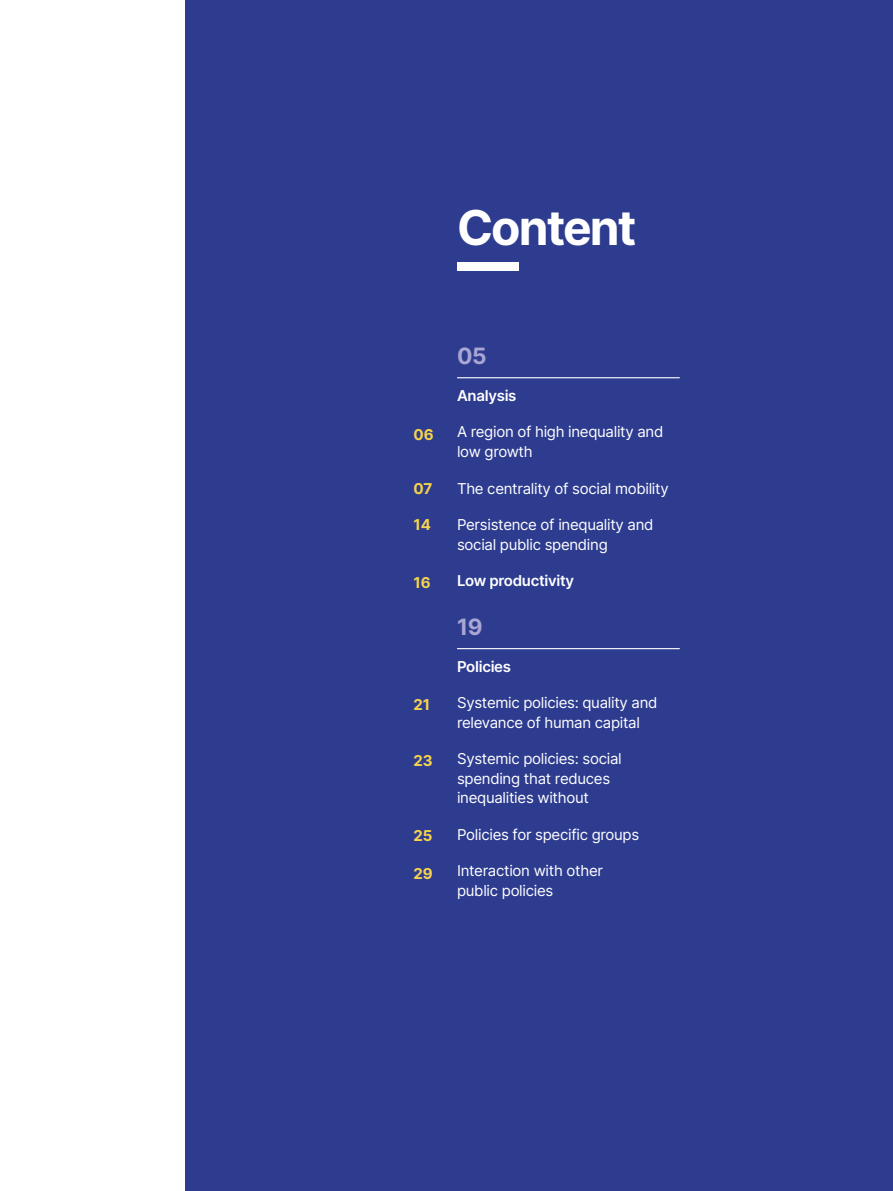
<style>
.page{position:relative;width:893px;height:1191px;background:#fff}
.page>*{position:absolute;margin:0;border:0;box-sizing:border-box;transform-origin:0 0}
.t1{font:700 48px "Inter";letter-spacing:-.04em;color:#fff}
.t2{font:700 22.5px "Inter";color:#a8a6d3}
.t3{font:15px/19.5px "Inter";letter-spacing:-.02em;color:#fff}
.t4{font:600 15px "Inter";letter-spacing:-.02em;color:#fff}
.t5{font:700 15px "Inter";letter-spacing:-.01em;color:#f6d34b}
</style>
<div class="page">
<div style="left:186px;top:0;width:707px;height:1191px;background:#2e3c90"></div>
<hr style="left:457px;top:377px;width:223px;height:1px;background:#fff">
<hr style="left:457px;top:648px;width:223px;height:1px;background:#fff">
<div style="left:457px;top:262px;width:62px;height:8px;background:#fff"></div>
<p class="t1" style="left:457px;top:192px;width:181px">Content</p>
<p class="t5" style="left:414px;top:423px;width:22px">06</p>
<p class="t5" style="left:414px;top:478px;width:20px">07</p>
<p class="t5" style="left:414px;top:513px;width:19px">14</p>
<p class="t5" style="left:414px;top:571px;width:19px">16</p>
<p class="t5" style="left:414px;top:694px;width:18px">21</p>
<p class="t5" style="left:414px;top:749px;width:21px">23</p>
<p class="t5" style="left:414px;top:824px;width:20px">25</p>
<p class="t5" style="left:414px;top:862px;width:21px">29</p>
<p class="t2" style="left:457px;top:340px;width:31px">05</p>
<p class="t4" style="left:457px;top:384px;width:61px">Analysis</p>
<p class="t3" style="left:457px;top:422px;width:208px">A region of high inequality and low growth</p>
<p class="t3" style="left:457px;top:478px;width:213px">The centrality of social mobility</p>
<p class="t3" style="left:457px;top:514px;width:198px">Persistence of inequality and social public spending</p>
<p class="t4" style="left:457px;top:569px;width:118px">Low productivity</p>
<p class="t2" style="left:457px;top:611px;width:27px">19</p>
<p class="t4" style="left:457px;top:655px;width:56px">Policies</p>
<p class="t3" style="left:457px;top:693px;width:202px">Systemic policies: quality and relevance of human capital</p>
<p class="t3" style="left:457px;top:749px;width:166px">Systemic policies: social spending that reduces inequalities without</p>
<p class="t3" style="left:457px;top:824px;width:184px">Policies for specific groups</p>
<p class="t3" style="left:457px;top:861px;width:148px">Interaction with other public policies</p>
</div>
